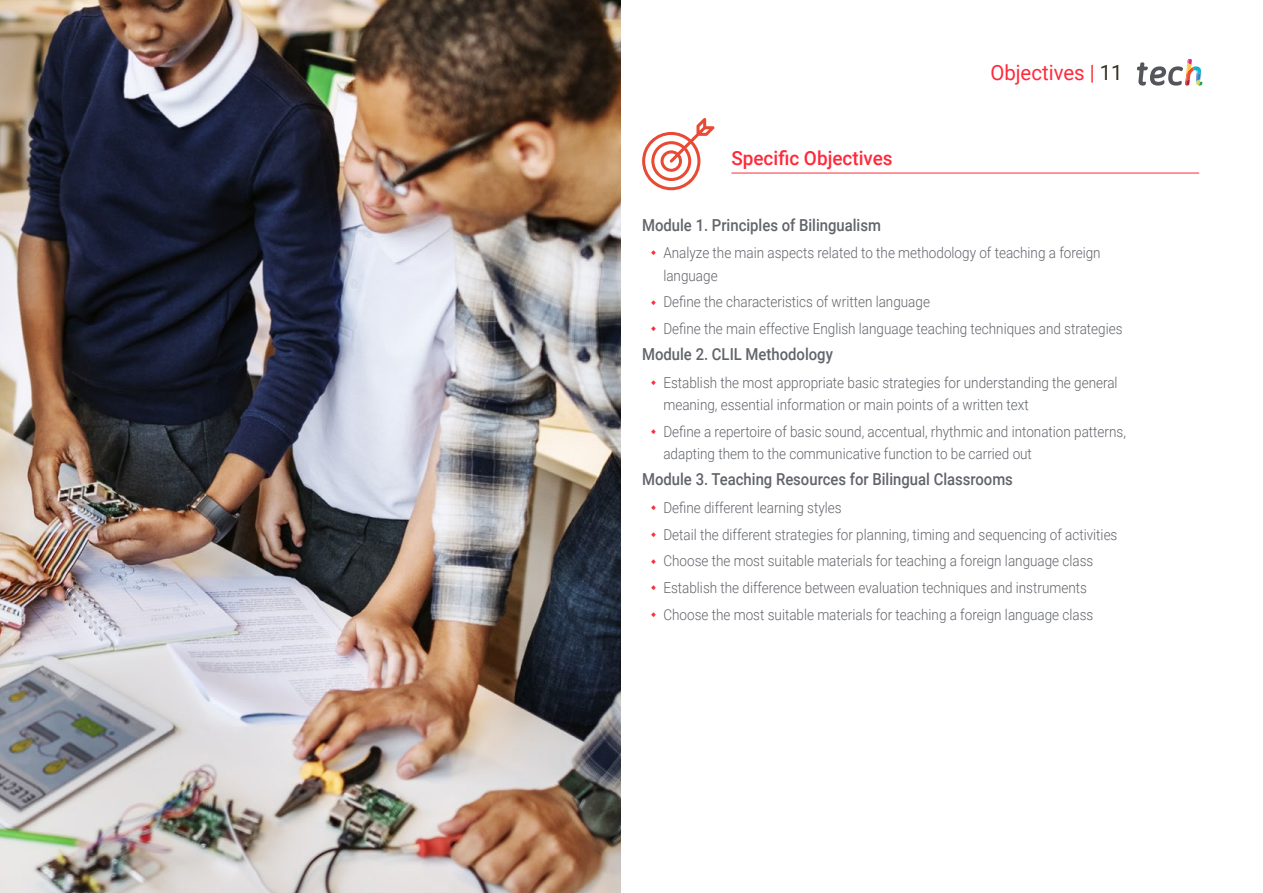
<style>
.page{position:relative;width:1263px;height:893px;background:#fff}
.page>*{position:absolute;margin:0;border:0;box-sizing:border-box;transform-origin:0 0}
.t1{font:21px "Roboto";color:#ff293a}
.t2{font:500 19.5px "Roboto";color:#ff293a}
.t3{font:500 16.5px "Roboto";color:#61646a;scale:.9 1}
.t4{font:300 15px/26.7px "Roboto";color:#61646a;scale:.9 1}
.s1{color:#312e20}
</style>
<div class="page">
<hr style="left:731px;top:173px;width:468px;height:1px;background:#ff293a">
<svg style="left:642px;top:118px;width:72px;height:72px"></svg>
<svg style="left:1137px;top:59px;width:65px;height:27px"></svg>
<img style="left:0;top:0;width:621px;height:893px">
<h2 class="t2" style="left:731px;top:144px;width:163px">Specific Objectives</h2>
<h1 class="t1" style="left:990px;top:57px;width:134px">Objectives | <span class="s1">11</span></h1>
<p class="t3" style="left:642px;top:213px;width:267px">Module 1. Principles of Bilingualism</p>
<p class="t4" style="left:663px;top:241px;width:487px;line-height:22.5px">Analyze the main aspects related to the methodology of teaching a foreign language</p>
<p class="t4" style="left:663px;top:288px;width:512px">Define the characteristics of written language<br>Define the main effective English language teaching techniques and strategies</p>
<p class="t3" style="left:642px;top:343px;width:213px">Module 2. CLIL Methodology</p>
<p class="t4" style="left:663px;top:370px;width:506px;line-height:22.5px">Establish the most appropriate basic strategies for understanding the general meaning, essential information or main points of a written text</p>
<p class="t4" style="left:663px;top:420px;width:515px;line-height:22.5px">Define a repertoire of basic sound, accentual, rhythmic and intonation patterns, adapting them to the communicative function to be carried out</p>
<p class="t3" style="left:642px;top:468px;width:414px">Module 3. Teaching Resources for Bilingual Classrooms</p>
<p class="t4" style="left:663px;top:494px;width:506px">Define different learning styles<br>Detail the different strategies for planning, timing and sequencing of activities Choose the most suitable materials for teaching a foreign language class Establish the difference between evaluation techniques and instruments Choose the most suitable materials for teaching a foreign language class</p>
</div>
